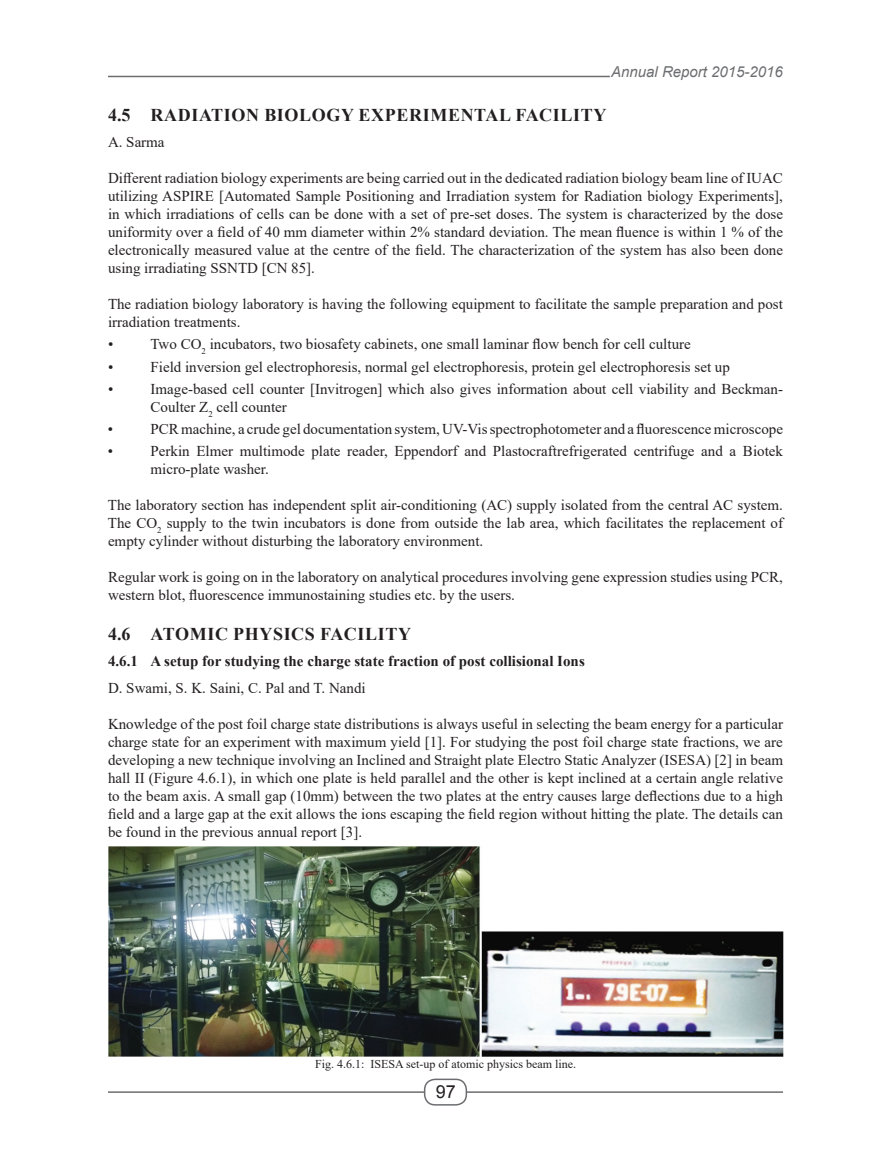
<style>
.page{position:relative;width:891px;height:1161px;background:#fff}
.page>*{position:absolute;margin:0;border:0;box-sizing:border-box;transform-origin:0 0}
.t1{font:700 18px "Times New Roman";letter-spacing:.035em;color:#231f20}
.t2{font:18px "Arial";color:#231f20}
.t3{font:15px/18px "Times New Roman";color:#231f20}
.t4{font:700 15px "Times New Roman";color:#231f20}
.t5{font:italic 15px "Arial";color:#6c6d70}
.t6{font:12px "Times New Roman";color:#231f20}
</style>
<div class="page">
<hr style="left:108px;top:76px;width:502px;height:1px;background:#6c6d70">
<hr style="left:108px;top:1091px;width:675px;height:2px;background:#6c6d70">
<div style="left:425px;top:1079px;width:41px;height:26px;background:#fff;border-radius:10px"></div>
<div style="left:424px;top:1079px;width:43px;height:27px;border:2px solid #6c6d70;border-radius:10px"></div>
<img style="left:108px;top:846px;width:675px;height:211px">
<p class="t5" style="left:611px;top:62px;width:173px">Annual Report 2015-2016</p>
<p class="t1" style="left:108px;top:102px;width:500px">4.5 RADIATION BIOLOGY EXPERIMENTAL FACILITY</p>
<p class="t3" style="left:108px;top:133px;width:58px">A. Sarma</p>
<p class="t3" style="left:108px;top:169px;width:677px;text-align:justify">Different radiation biology experiments are being carried out in the dedicated radiation biology beam line of IUAC utilizing ASPIRE [Automated Sample Positioning and Irradiation system for Radiation biology Experiments], in which irradiations of cells can be done with a set of pre-set doses. The system is characterized by the dose uniformity over a field of 40 mm diameter within 2% standard deviation. The mean fluence is within 1 % of the electronically measured value at the centre of the field. The characterization of the system has also been done using irradiating SSNTD [CN 85].</p>
<p class="t3" style="left:108px;top:295px;width:676px">The radiation biology laboratory is having the following equipment to facilitate the sample preparation and post irradiation treatments.</p>
<p class="t3" style="left:108px;top:335px;width:7px">•</p>
<p class="t3" style="left:151px;top:335px;width:542px">Two CO<sub>2</sub> incubators, two biosafety cabinets, one small laminar flow bench for cell culture</p>
<p class="t3" style="left:108px;top:357px;width:7px">•</p>
<p class="t3" style="left:151px;top:357px;width:581px">Field inversion gel electrophoresis, normal gel electrophoresis, protein gel electrophoresis set up</p>
<p class="t3" style="left:108px;top:379px;width:7px">•</p>
<p class="t3" style="left:151px;top:379px;width:634px">Image-based cell counter [Invitrogen] which also gives information about cell viability and Beckman-<br>Coulter Z<sub>2</sub> cell counter</p>
<p class="t3" style="left:108px;top:420px;width:7px">•</p>
<p class="t3" style="left:151px;top:420px;width:634px">PCR machine, a crude gel documentation system, UV-Vis spectrophotometer and a fluorescence microscope</p>
<p class="t3" style="left:108px;top:442px;width:7px">•</p>
<p class="t3" style="left:151px;top:442px;width:634px">Perkin Elmer multimode plate reader, Eppendorf and Plastocraftrefrigerated centrifuge and a Biotek micro-plate washer.</p>
<p class="t3" style="left:108px;top:496px;width:677px;text-align:justify">The laboratory section has independent split air-conditioning (AC) supply isolated from the central AC system.<br>The CO<sub>2</sub> supply to the twin incubators is done from outside the lab area, which facilitates the replacement of empty cylinder without disturbing the laboratory environment.</p>
<p class="t3" style="left:108px;top:568px;width:677px">Regular work is going on in the laboratory on analytical procedures involving gene expression studies using PCR, western blot, fluorescence immunostaining studies etc. by the users.</p>
<p class="t1" style="left:108px;top:621px;width:305px">4.6 ATOMIC PHYSICS FACILITY</p>
<p class="t4" style="left:108px;top:651px;width:478px">4.6.1 A setup for studying the charge state fraction of post collisional Ions</p>
<p class="t3" style="left:108px;top:678px;width:259px">D. Swami, S. K. Saini, C. Pal and T. Nandi</p>
<p class="t3" style="left:108px;top:714px;width:677px;text-align:justify">Knowledge of the post foil charge state distributions is always useful in selecting the beam energy for a particular charge state for an experiment with maximum yield [1]. For studying the post foil charge state fractions, we are developing a new technique involving an Inclined and Straight plate Electro Static Analyzer (ISESA) [2] in beam hall II (Figure 4.6.1), in which one plate is held parallel and the other is kept inclined at a certain angle relative to the beam axis. A small gap (10mm) between the two plates at the entry causes large deflections due to a high field and a large gap at the exit allows the ions escaping the field region without hitting the plate. The details can be found in the previous annual report [3].</p>
<p class="t6" style="left:315px;top:1056px;width:263px">Fig. 4.6.1: ISESA set-up of atomic physics beam line.</p>
<p class="t2" style="left:436px;top:1080px;width:22px">97</p>
</div>
